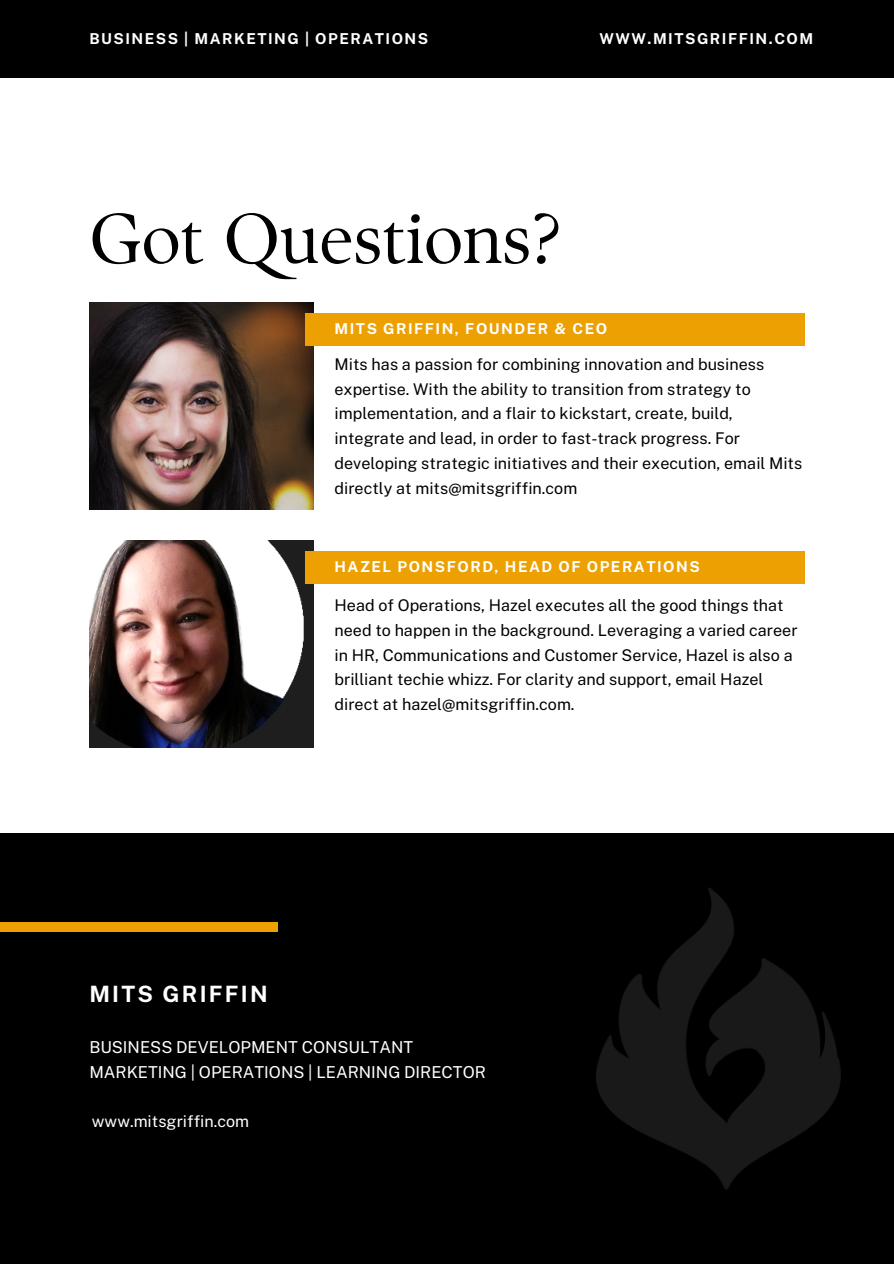
<style>
.page{position:relative;width:894px;height:1264px;background:#fff}
.page>*{position:absolute;margin:0;border:0;box-sizing:border-box;transform-origin:0 0}
.t1{font:70.05px "TY Serif D";color:#000}
.t2{font:700 22.5px "Public Sans";letter-spacing:.1em;color:#fff}
.t3{font:16.5px/25.8px "Public Sans";color:#fff}
.t4{font:16.2px/24.8px "Public Sans";color:#000}
.t5{font:16.2px "Public Sans";color:#fff}
.t6{font:700 15px "Public Sans";letter-spacing:.1em;color:#fff}
</style>
<div class="page">
<div style="left:0;top:833px;width:893px;height:430px;background:#000"></div>
<div style="left:0;top:922px;width:278px;height:10px;background:#eca001"></div>
<img style="left:89px;top:302px;width:224px;height:207px">
<img style="left:89px;top:540px;width:224px;height:207px">
<div style="left:305px;top:313px;width:499px;height:32px;background:#eca001"></div>
<div style="left:305px;top:551px;width:499px;height:32px;background:#eca001"></div>
<div style="left:0;top:0;width:893px;height:78px;background:#000"></div>
<img style="left:596px;top:888px;width:245px;height:302px">
<h4 class="t6" style="left:89px;top:30px;width:340px">BUSINESS | MARKETING | OPERATIONS</h4>
<h2 class="t6" style="left:599px;top:30px;width:215px">WWW.MITSGRIFFIN.COM</h2>
<h3 class="t1" style="left:89px;top:196px;width:474px">Got Questions?</h3>
<p class="t6" style="left:334px;top:320px;width:274px">MITS GRIFFIN, FOUNDER &amp; CEO</p>
<p class="t4" style="left:334px;top:352px;width:469px">Mits has a passion for combining innovation and business expertise. With the ability to transition from strategy to implementation, and a flair to kickstart, create, build, integrate and lead, in order to fast-track progress. For developing strategic initiatives and their execution, email Mits directly at mits@mitsgriffin.com</p>
<p class="t6" style="left:334px;top:558px;width:366px">HAZEL PONSFORD, HEAD OF OPERATIONS</p>
<h3 class="t4" style="left:334px;top:592px;width:464px">Head of Operations, Hazel executes all the good things that need to happen in the background. Leveraging a varied career in HR, Communications and Customer Service, Hazel is also a brilliant techie whizz. For clarity and support, email Hazel direct at hazel@mitsgriffin.com.</h3>
<h3 class="t2" style="left:89px;top:980px;width:180px">MITS GRIFFIN</h3>
<h1 class="t3" style="left:89px;top:1033px;width:398px">BUSINESS DEVELOPMENT CONSULTANT<br>MARKETING | OPERATIONS | LEARNING DIRECTOR</h1>
<h3 class="t5" style="left:92px;top:1111px;width:159px">www.mitsgriffin.com</h3>
</div>
